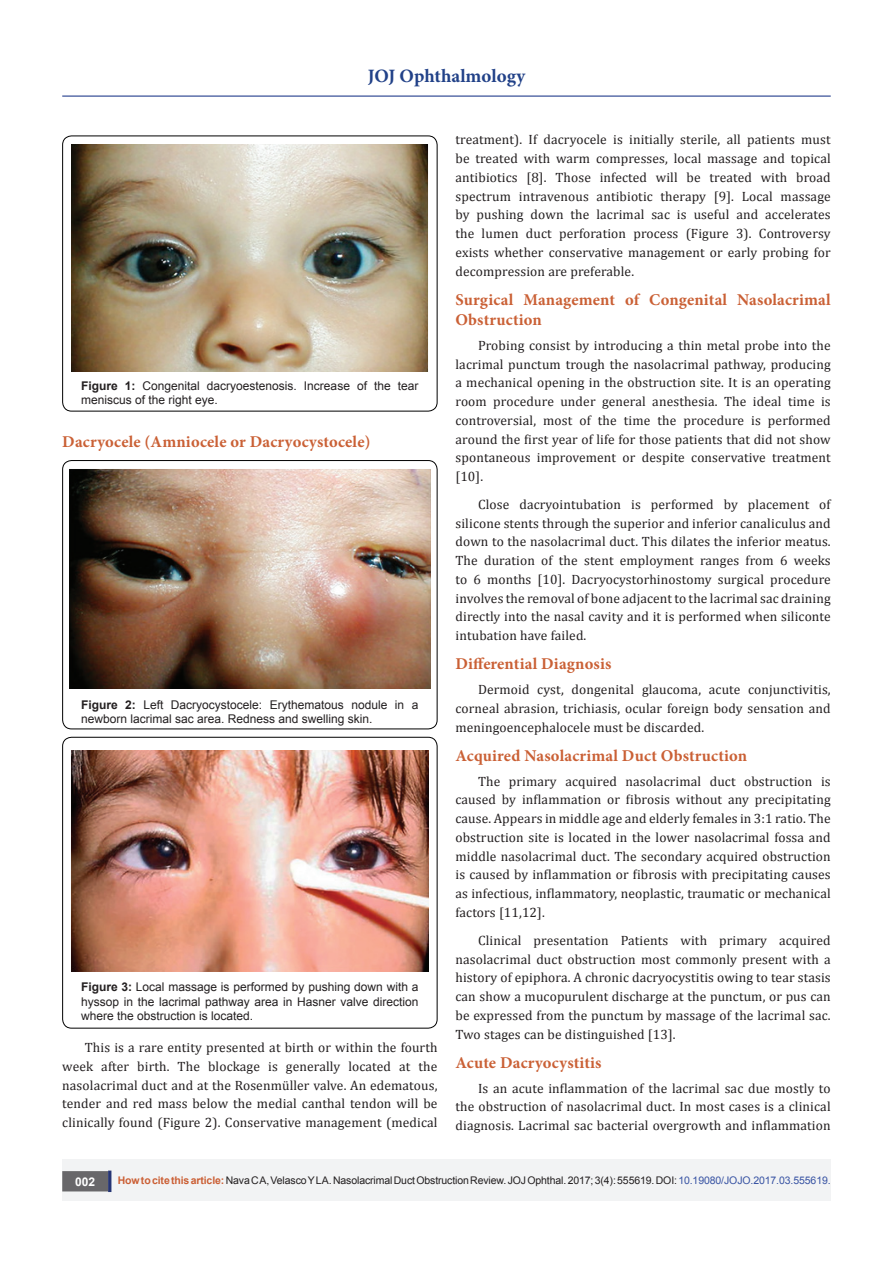
<style>
.page{position:relative;width:893px;height:1263px;background:#fff}
.page>*{position:absolute;margin:0;border:0;box-sizing:border-box;transform-origin:0 0}
.t1{font:700 18.9px "Minion Pro";color:#214188}
.M_Heading1{font:700 16.5px/20.2px "Minion Pro";letter-spacing:.01em;color:#ca6035}
.M_Heading1-2{font:13.5px/18.8px "Cambria";letter-spacing:.01em;color:#231f20;text-align:justify}
.t2{font:12px/14.4px "Arial";color:#231f20}
.t3{font:700 12px "Arial";color:#fff}
.t4{font:10.5px "Arial";letter-spacing:-.01em;color:#231f20}
.s1{font-weight:700}
.s2{font-weight:700;color:#cb5f35}
.s3{color:#3853a3}
</style>
<div class="page">
<hr style="left:62px;top:96px;width:769px;height:1px;background:#253f8e">
<div style="left:62px;top:1160px;width:769px;height:41px;background:#f2f3f4"></div>
<div style="left:63px;top:1172px;width:44px;height:19px;background:#68676a"></div>
<div style="left:62px;top:1171px;width:46px;height:20px;border:2px solid #68676a"></div>
<div style="left:108px;top:1170px;width:3px;height:22px;background:#253474;border:2px solid #253474"></div>
<div style="left:62px;top:136px;width:375px;height:275px;border:1px solid #000;border-radius:9px"></div>
<img style="left:72px;top:144px;width:356px;height:227px">
<div style="left:62px;top:460px;width:375px;height:269px;border:1px solid #000;border-radius:9px"></div>
<img style="left:69px;top:469px;width:362px;height:220px">
<div style="left:62px;top:737px;width:375px;height:291px;border:1px solid #000;border-radius:9px"></div>
<img style="left:71px;top:750px;width:358px;height:222px">
<h1 class="t1" style="left:368px;top:63px;width:159px">JOJ Ophthalmology</h1>
<p class="t2" style="left:81px;top:379px;width:339px"><span class="s1">Figure 1:</span> Congenital dacryoestenosis. Increase of the tear meniscus of the right eye.</p>
<p class="M_Heading1" style="left:62px;top:432px;width:310px">Dacryocele (Amniocele or Dacryocystocele)</p>
<p class="t2" style="left:81px;top:698px;width:339px"><span class="s1">Figure 2:</span> Left Dacryocystocele: Erythematous nodule in a newborn lacrimal sac area. Redness and swelling skin.</p>
<p class="t2" style="left:81px;top:980px;width:339px;text-align:justify"><span class="s1">Figure 3:</span> Local massage is performed by pushing down with a hyssop in the lacrimal pathway area in Hasner valve direction where the obstruction is located.</p>
<p class="M_Heading1-2" style="left:62px;top:1038px;width:377px;text-indent:22px">This is a rare entity presented at birth or within the fourth week after birth. The blockage is generally located at the nasolacrimal duct and at the Rosenmüller valve. An edematous, tender and red mass below the medial canthal tendon will be clinically found (Figure 2). Conservative management (medical</p>
<p class="M_Heading1-2" style="left:455px;top:130px;width:377px">treatment). If dacryocele is initially sterile, all patients must be treated with warm compresses, local massage and topical antibiotics [8]. Those infected will be treated with broad spectrum intravenous antibiotic therapy [9]. Local massage by pushing down the lacrimal sac is useful and accelerates the lumen duct perforation process (Figure 3). Controversy exists whether conservative management or early probing for decompression are preferable.</p>
<p class="M_Heading1" style="left:455px;top:289px;width:377px">Surgical Management of Congenital Nasolacrimal<br>Obstruction</p>
<p class="M_Heading1-2" style="left:455px;top:336px;width:377px;text-indent:22px">Probing consist by introducing a thin metal probe into the lacrimal punctum trough the nasolacrimal pathway, producing a mechanical opening in the obstruction site. It is an operating room procedure under general anesthesia. The ideal time is controversial, most of the time the procedure is performed around the first year of life for those patients that did not show spontaneous improvement or despite conservative treatment [10].</p>
<p class="M_Heading1-2" style="left:455px;top:495px;width:377px;text-indent:22px">Close dacryointubation is performed by placement of silicone stents through the superior and inferior canaliculus and down to the nasolacrimal duct. This dilates the inferior meatus.<br>The duration of the stent employment ranges from 6 weeks to 6 months [10]. Dacryocystorhinostomy surgical procedure involves the removal of bone adjacent to the lacrimal sac draining directly into the nasal cavity and it is performed when siliconte intubation have failed.</p>
<p class="M_Heading1" style="left:455px;top:654px;width:157px">Differential Diagnosis</p>
<p class="M_Heading1-2" style="left:455px;top:680px;width:377px;text-indent:22px">Dermoid cyst, dongenital glaucoma, acute conjunctivitis, corneal abrasion, trichiasis, ocular foreign body sensation and meningoencephalocele must be discarded.</p>
<p class="M_Heading1" style="left:455px;top:745px;width:293px">Acquired Nasolacrimal Duct Obstruction</p>
<p class="M_Heading1-2" style="left:455px;top:772px;width:377px;text-indent:22px">The primary acquired nasolacrimal duct obstruction is caused by inflammation or fibrosis without any precipitating cause. Appears in middle age and elderly females in 3:1 ratio. The obstruction site is located in the lower nasolacrimal fossa and middle nasolacrimal duct. The secondary acquired obstruction is caused by inflammation or fibrosis with precipitating causes as infectious, inflammatory, neoplastic, traumatic or mechanical factors [11,12].</p>
<p class="M_Heading1-2" style="left:455px;top:931px;width:377px;text-indent:22px">Clinical presentation Patients with primary acquired nasolacrimal duct obstruction most commonly present with a history of epiphora. A chronic dacryocystitis owing to tear stasis can show a mucopurulent discharge at the punctum, or pus can be expressed from the punctum by massage of the lacrimal sac.<br>Two stages can be distinguished [13].</p>
<p class="M_Heading1" style="left:455px;top:1052px;width:147px">Acute Dacryocystitis</p>
<p class="M_Heading1-2" style="left:455px;top:1078px;width:377px;text-indent:22px">Is an acute inflammation of the lacrimal sac due mostly to the obstruction of nasolacrimal duct. In most cases is a clinical diagnosis. Lacrimal sac bacterial overgrowth and inflammation</p>
<p class="t3" style="left:75px;top:1173px;width:22px">002</p>
<p class="t4" style="left:118px;top:1173px;width:714px"><span class="s2">How to cite this article:</span> Nava C A, Velasco Y L A. Nasolacrimal Duct Obstruction Review. JOJ Ophthal. 2017; 3(4): 555619. DOI: <span class="s3">10.19080/JOJO.2017.03.555619.</span></p>
</div>
